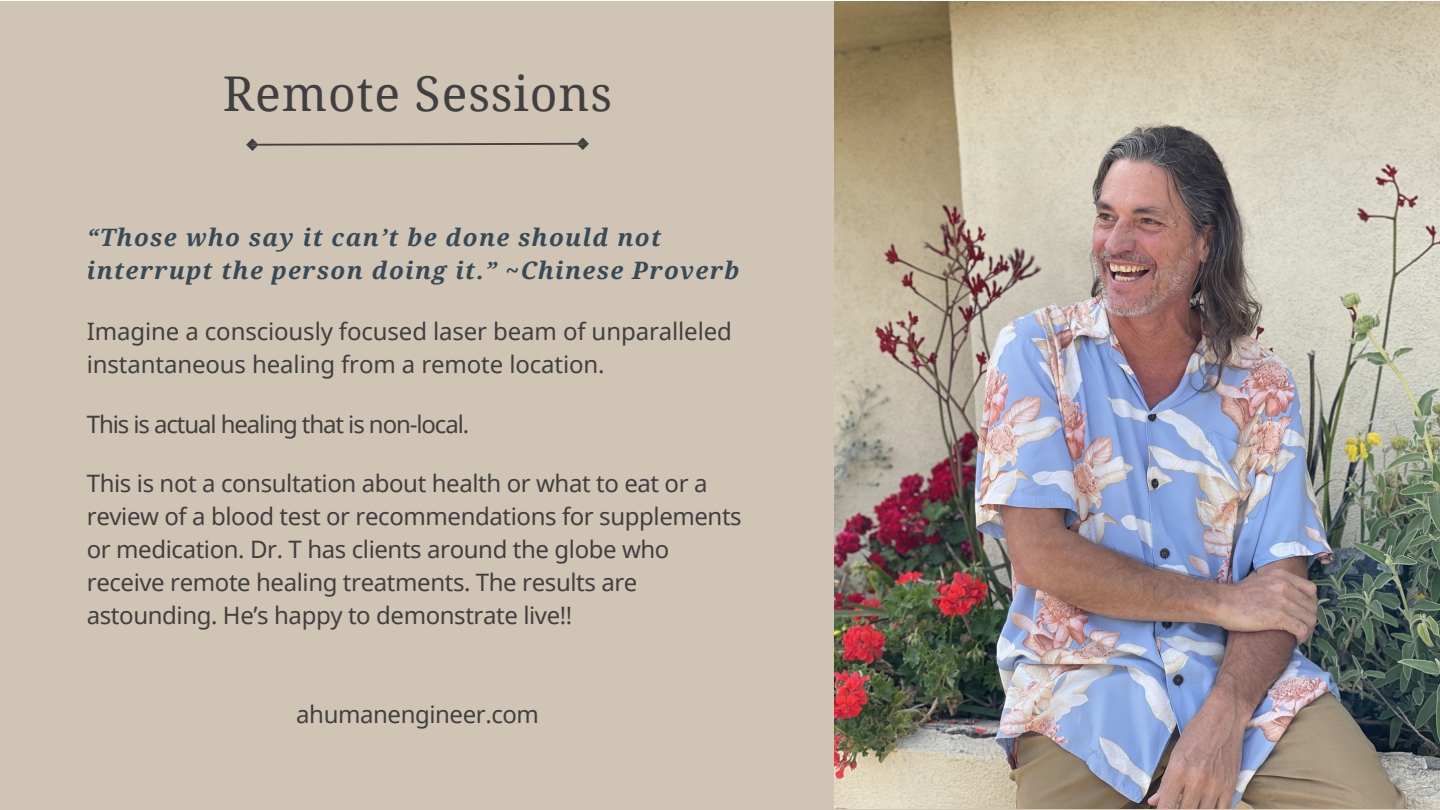
<style>
.page{position:relative;width:1440px;height:810px;background:#fff}
.page>*{position:absolute;margin:0;border:0;box-sizing:border-box;transform-origin:0 0}
.t1{font:48px "Noto Serif";letter-spacing:.02em;color:#404040}
.t2{font:24px/33px "Noto Sans";letter-spacing:-.015em;color:#404040}
.t3{font:italic 700 24px/33px "Noto Serif";letter-spacing:.055em;color:#364b56}
.t4{font:24px "Noto Sans";letter-spacing:-.045em;color:#404040}
</style>
<div class="page">
<div style="left:0;top:1px;width:1440px;height:809px;background:#d0c4b5"></div>
<img style="left:835px;top:1px;width:605px;height:807px">
<svg style="left:246px;top:138px;width:343px;height:13px"></svg>
<p class="t1" style="left:223px;top:60px;width:391px">Remote Sessions</p>
<p class="t3" style="left:87px;top:220px;width:654px">“Those who say it can’t be done should not interrupt the person doing it.” ~Chinese Proverb</p>
<p class="t2" style="left:87px;top:315px;width:647px">Imagine a consciously focused laser beam of unparalleled instantaneous healing from a remote location.</p>
<p class="t4" style="left:87px;top:407px;width:384px">This is actual healing that is non-local.</p>
<p class="t2" style="left:87px;top:466px;width:656px">This is not a consultation about health or what to eat or a review of a blood test or recommendations for supplements or medication. Dr. T has clients around the globe who receive remote healing treatments. The results are astounding. He’s happy to demonstrate live!!</p>
<p class="t2" style="left:296px;top:697px;width:244px">ahumanengineer.com</p>
</div>
